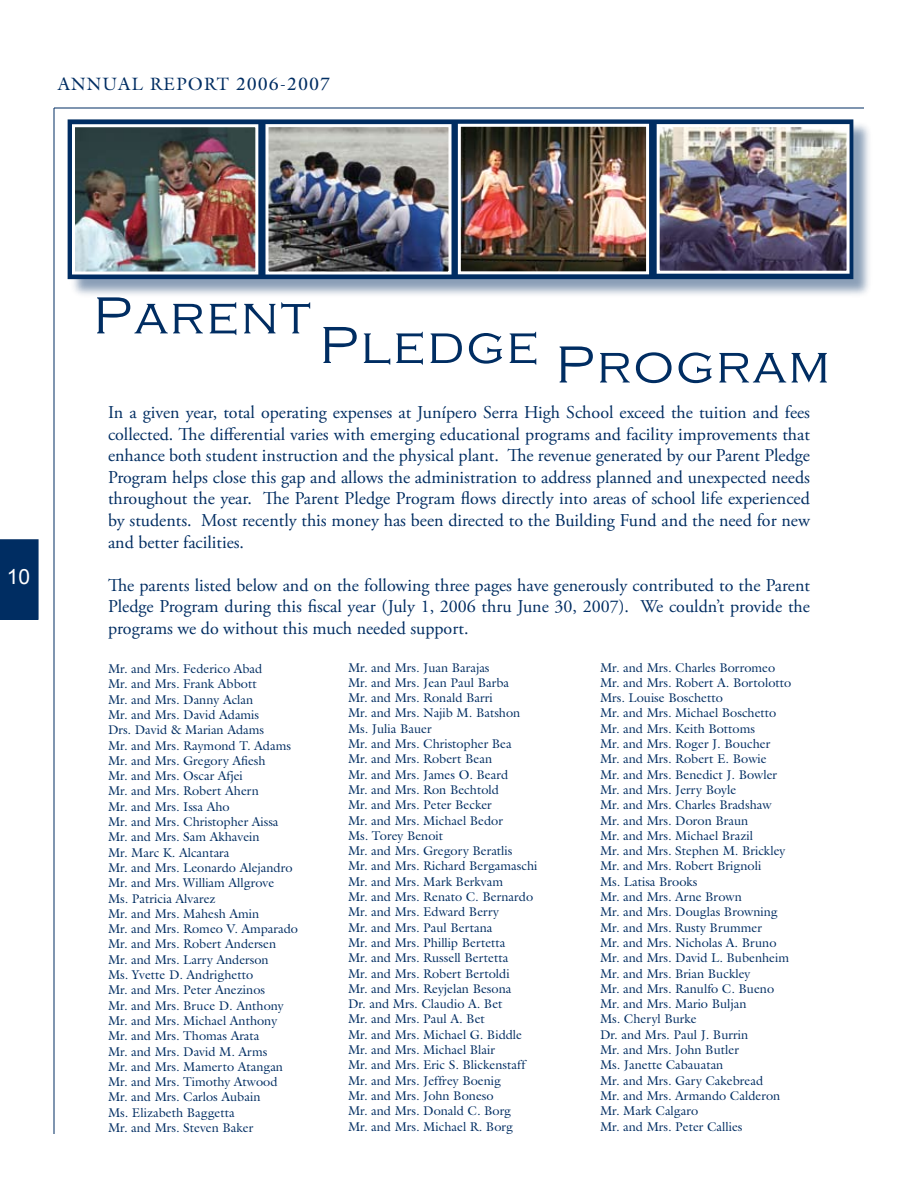
<style>
.page{position:relative;width:918px;height:1188px;background:#fff}
.page>*{position:absolute;margin:0;border:0;box-sizing:border-box;transform-origin:0 0}
.t1{font:54px "HANA";letter-spacing:.04em;color:#002d62}
.t2{font:21px "Arial";color:#fff}
.t3{font:18px/21.6px "Adobe Garamond Pro";color:#002d62;text-align:justify}
.t4{font:18px "Galliard";letter-spacing:.05em;color:#002d62}
.t5{font:12.75px/15.3px "Galliard";color:#002d62}
</style>
<div class="page">
<div style="left:0;top:539px;width:39px;height:81px;background:#002d62"></div>
<hr style="left:54px;top:108px;width:810px;height:1px;background:#002d62">
<hr style="left:54px;top:108px;width:1px;height:1026px;background:#002d62">
<div style="left:69px;top:121px;width:804px;height:179px;background:#002d62;opacity:.46"></div>
<svg style="left:71px;top:122px;width:779px;height:154px;background:#133c6d"></svg>
<div style="left:68px;top:119px;width:785px;height:160px;border:2px solid #002d62"></div>
<img style="left:76px;top:128px;width:178px;height:142px">
<div style="left:72px;top:124px;width:186px;height:150px;border:3px solid #fff"></div>
<img style="left:661px;top:128px;width:185px;height:142px">
<div style="left:657px;top:124px;width:193px;height:150px;border:3px solid #fff"></div>
<img style="left:462px;top:128px;width:183px;height:142px">
<div style="left:458px;top:124px;width:191px;height:150px;border:3px solid #fff"></div>
<img style="left:270px;top:128px;width:178px;height:142px">
<div style="left:266px;top:124px;width:186px;height:150px;border:3px solid #fff"></div>
<h3 class="t4" style="left:58px;top:72px;width:274px">ANNUAL REPORT 2006-2007</h3>
<h2 class="t2" style="left:7px;top:563px;width:25px">10</h2>
<h1 class="t1" style="left:93px;top:286px;width:219px">Parent</h1>
<h1 class="t1" style="left:320px;top:316px;width:221px">Pledge</h1>
<h1 class="t1" style="left:556px;top:335px;width:276px">Program</h1>
<p class="t3" style="left:108px;top:402px;width:704px">In a given year, total operating expenses at Junípero Serra High School exceed the tuition and fees collected. The differential varies with emerging educational programs and facility improvements that enhance both student instruction and the physical plant. The revenue generated by our Parent Pledge Program helps close this gap and allows the administration to address planned and unexpected needs throughout the year. The Parent Pledge Program flows directly into areas of school life experienced by students. Most recently this money has been directed to the Building Fund and the need for new and better facilities.</p>
<p class="t3" style="left:108px;top:575px;width:704px">The parents listed below and on the following three pages have generously contributed to the Parent Pledge Program during this fiscal year (July 1, 2006 thru June 30, 2007). We couldn’t provide the programs we do without this much needed support.</p>
<p class="t5" style="left:108px;top:661px;width:191px">Mr. and Mrs. Federico Abad<br>Mr. and Mrs. Frank Abbott<br>Mr. and Mrs. Danny Aclan<br>Mr. and Mrs. David Adamis<br>Drs. David &amp; Marian Adams<br>Mr. and Mrs. Raymond T. Adams<br>Mr. and Mrs. Gregory Afiesh<br>Mr. and Mrs. Oscar Afjei<br>Mr. and Mrs. Robert Ahern<br>Mr. and Mrs. Issa Aho<br>Mr. and Mrs. Christopher Aissa<br>Mr. and Mrs. Sam Akhavein<br>Mr. Marc K. Alcantara<br>Mr. and Mrs. Leonardo Alejandro<br>Mr. and Mrs. William Allgrove<br>Ms. Patricia Alvarez<br>Mr. and Mrs. Mahesh Amin<br>Mr. and Mrs. Romeo V. Amparado<br>Mr. and Mrs. Robert Andersen<br>Mr. and Mrs. Larry Anderson<br>Ms. Yvette D. Andrighetto<br>Mr. and Mrs. Peter Anezinos<br>Mr. and Mrs. Bruce D. Anthony<br>Mr. and Mrs. Michael Anthony<br>Mr. and Mrs. Thomas Arata<br>Mr. and Mrs. David M. Arms<br>Mr. and Mrs. Mamerto Atangan<br>Mr. and Mrs. Timothy Atwood<br>Mr. and Mrs. Carlos Aubain<br>Ms. Elizabeth Baggetta<br>Mr. and Mrs. Steven Baker</p>
<p class="t5" style="left:348px;top:659px;width:191px">Mr. and Mrs. Juan Barajas<br>Mr. and Mrs. Jean Paul Barba<br>Mr. and Mrs. Ronald Barri<br>Mr. and Mrs. Najib M. Batshon<br>Ms. Julia Bauer<br>Mr. and Mrs. Christopher Bea<br>Mr. and Mrs. Robert Bean<br>Mr. and Mrs. James O. Beard<br>Mr. and Mrs. Ron Bechtold<br>Mr. and Mrs. Peter Becker<br>Mr. and Mrs. Michael Bedor<br>Ms. Torey Benoit<br>Mr. and Mrs. Gregory Beratlis<br>Mr. and Mrs. Richard Bergamaschi<br>Mr. and Mrs. Mark Berkvam<br>Mr. and Mrs. Renato C. Bernardo<br>Mr. and Mrs. Edward Berry<br>Mr. and Mrs. Paul Bertana<br>Mr. and Mrs. Phillip Bertetta<br>Mr. and Mrs. Russell Bertetta<br>Mr. and Mrs. Robert Bertoldi<br>Mr. and Mrs. Reyjelan Besona<br>Dr. and Mrs. Claudio A. Bet<br>Mr. and Mrs. Paul A. Bet<br>Mr. and Mrs. Michael G. Biddle<br>Mr. and Mrs. Michael Blair<br>Mr. and Mrs. Eric S. Blickenstaff<br>Mr. and Mrs. Jeffrey Boenig<br>Mr. and Mrs. John Boneso<br>Mr. and Mrs. Donald C. Borg<br>Mr. and Mrs. Michael R. Borg</p>
<p class="t5" style="left:600px;top:659px;width:193px">Mr. and Mrs. Charles Borromeo<br>Mr. and Mrs. Robert A. Bortolotto<br>Mrs. Louise Boschetto<br>Mr. and Mrs. Michael Boschetto<br>Mr. and Mrs. Keith Bottoms<br>Mr. and Mrs. Roger J. Boucher<br>Mr. and Mrs. Robert E. Bowie<br>Mr. and Mrs. Benedict J. Bowler<br>Mr. and Mrs. Jerry Boyle<br>Mr. and Mrs. Charles Bradshaw<br>Mr. and Mrs. Doron Braun<br>Mr. and Mrs. Michael Brazil<br>Mr. and Mrs. Stephen M. Brickley<br>Mr. and Mrs. Robert Brignoli<br>Ms. Latisa Brooks<br>Mr. and Mrs. Arne Brown<br>Mr. and Mrs. Douglas Browning<br>Mr. and Mrs. Rusty Brummer<br>Mr. and Mrs. Nicholas A. Bruno<br>Mr. and Mrs. David L. Bubenheim<br>Mr. and Mrs. Brian Buckley<br>Mr. and Mrs. Ranulfo C. Bueno<br>Mr. and Mrs. Mario Buljan<br>Ms. Cheryl Burke<br>Dr. and Mrs. Paul J. Burrin<br>Mr. and Mrs. John Butler<br>Ms. Janette Cabauatan<br>Mr. and Mrs. Gary Cakebread<br>Mr. and Mrs. Armando Calderon<br>Mr. Mark Calgaro<br>Mr. and Mrs. Peter Callies</p>
</div>
